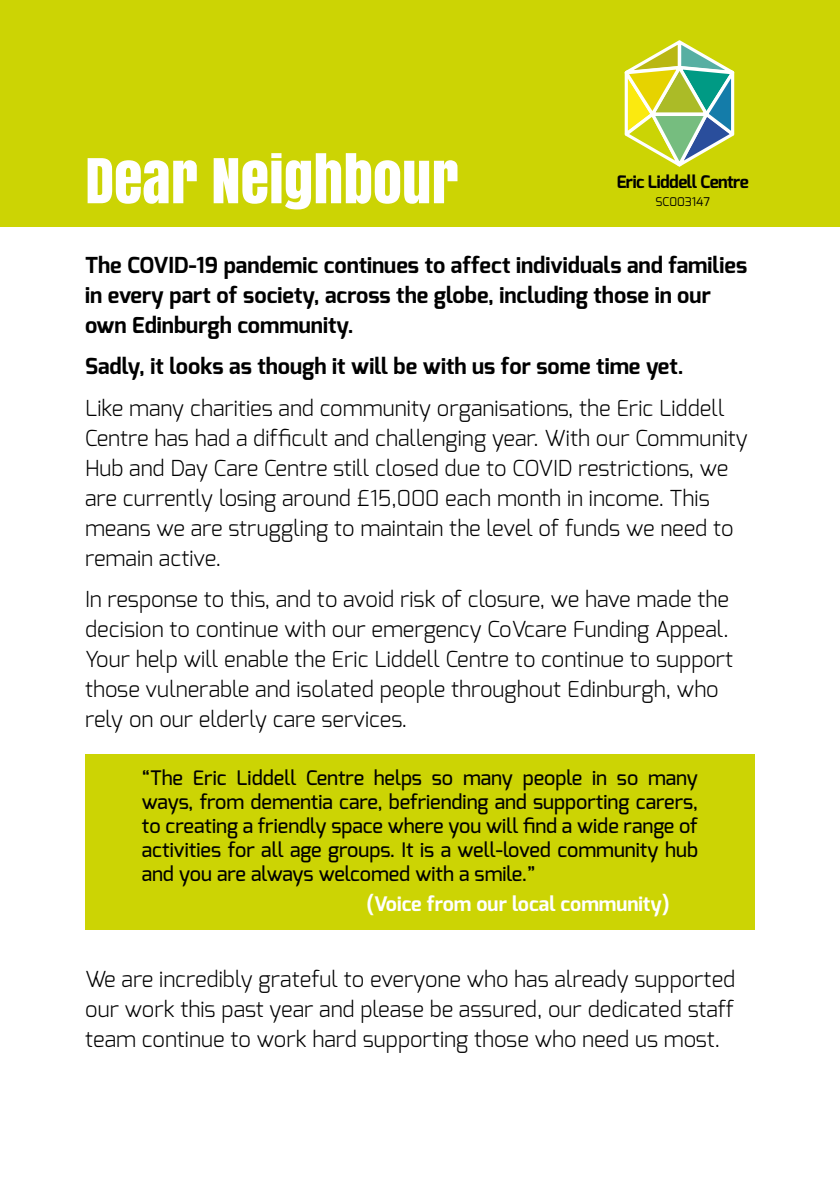
<style>
.page{position:relative;width:840px;height:1191px;background:#fff}
.page>*{position:absolute;margin:0;border:0;box-sizing:border-box;transform-origin:0 0}
.t1{font:58px "Anton";color:#fff}
.t2{font:300 22px/30px "Exo";color:#000}
.t3{font:700 22px/30px "Exo";color:#000}
.t4{font:500 20px/24px "Exo";color:#000;text-align:justify}
.t5{font:700 20px "Exo";color:#fff}
.t6{font:700 17.2px "Exo";letter-spacing:-.03em;color:#000}
.t7{font:12px "Exo";color:#000}
</style>
<div class="page">
<div style="left:0;top:0;width:839px;height:227px;background:#ccd404"></div>
<div style="left:85px;top:754px;width:669px;height:176px;background:#ccd404"></div>
<svg style="left:624px;top:40px;width:111px;height:127px"></svg>
<h1 class="t1" style="left:85px;top:135px;width:374px">DEAR NEIGHBOUR</h1>
<p class="t6" style="left:616px;top:171px;width:133px">Eric Liddell Centre</p>
<p class="t7" style="left:655px;top:194px;width:56px">SC003147</p>
<p class="t3" style="left:85px;top:250px;width:663px">The COVID-19 pandemic continues to affect individuals and families in every part of society, across the globe, including those in our own Edinburgh community.</p>
<p class="t3" style="left:85px;top:351px;width:599px">Sadly, it looks as though it will be with us for some time yet.</p>
<p class="t2" style="left:85px;top:393px;width:664px">Like many charities and community organisations, the Eric Liddell Centre has had a difficult and challenging year. With our Community Hub and Day Care Centre still closed due to COVID restrictions, we are currently losing around £15,000 each month in income. This means we are struggling to maintain the level of funds we need to remain active.</p>
<p class="t2" style="left:85px;top:584px;width:649px">In response to this, and to avoid risk of closure, we have made the decision to continue with our emergency CoVcare Funding Appeal.<br>Your help will enable the Eric Liddell Centre to continue to support those vulnerable and isolated people throughout Edinburgh, who rely on our elderly care services.</p>
<p class="t4" style="left:142px;top:766px;width:557px">“The Eric Liddell Centre helps so many people in so many ways, from dementia care, befriending and supporting carers, to creating a friendly space where you will find a wide range of activities for all age groups. It is a well-loved community hub and you are always welcomed with a smile.”</p>
<p class="t5" style="left:366px;top:891px;width:304px">(Voice from our local community)</p>
<p class="t2" style="left:85px;top:963px;width:651px;text-align:justify">We are incredibly grateful to everyone who has already supported our work this past year and please be assured, our dedicated staff team continue to work hard supporting those who need us most.</p>
</div>
